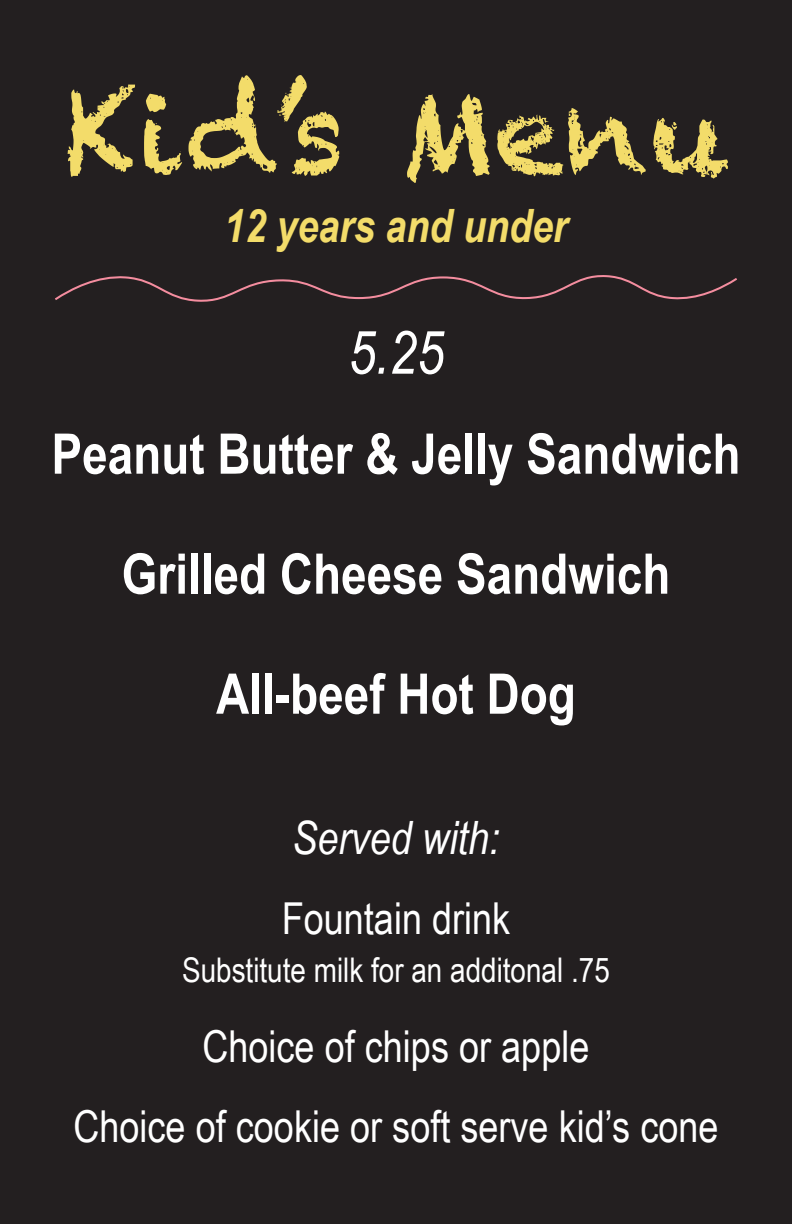
<style>
.page{position:relative;width:792px;height:1224px;background:#231f20}
.page>*{position:absolute;margin:0;border:0;box-sizing:border-box;transform-origin:0 0}
.t1{font:112px "Chalkduster";letter-spacing:.01em;color:#f3dc6a}
.t2{font:italic 60px "Arial Narrow";color:#fff}
.t3{font:700 56px/120px "Arial Narrow";color:#fff;text-align:center}
.t4{font:italic 700 46px "Arial Narrow";color:#f3dc6a}
.t5{font:italic 46px "Arial Narrow";color:#fff}
.t6{font:44px/80px "Arial Narrow";color:#fff;text-align:center}
.t7{font:34px "Arial Narrow";color:#fff}
</style>
<div class="page">
<svg style="left:55px;top:275px;width:682px;height:27px"></svg>
<h1 class="t1" style="left:65px;top:68px;width:663px">Kid’s Menu</h1>
<p class="t4" style="left:224px;top:191px;width:345px">12 years and under</p>
<h2 class="t2" style="left:348px;top:311px;width:97px">5.25</h2>
<p class="t3" style="left:51px;top:391px;width:691px">Peanut Butter &amp; Jelly Sandwich<br>Grilled Cheese Sandwich<br>All-beef Hot Dog</p>
<p class="t5" style="left:292px;top:805px;width:209px">Served with:</p>
<p class="t6" style="left:282px;top:877px;width:230px">Fountain drink</p>
<p class="t7" style="left:182px;top:945px;width:429px">Substitute milk for an additonal .75</p>
<p class="t6" style="left:73px;top:1005px;width:647px">Choice of chips or apple<br>Choice of cookie or soft serve kid’s cone</p>
</div>
